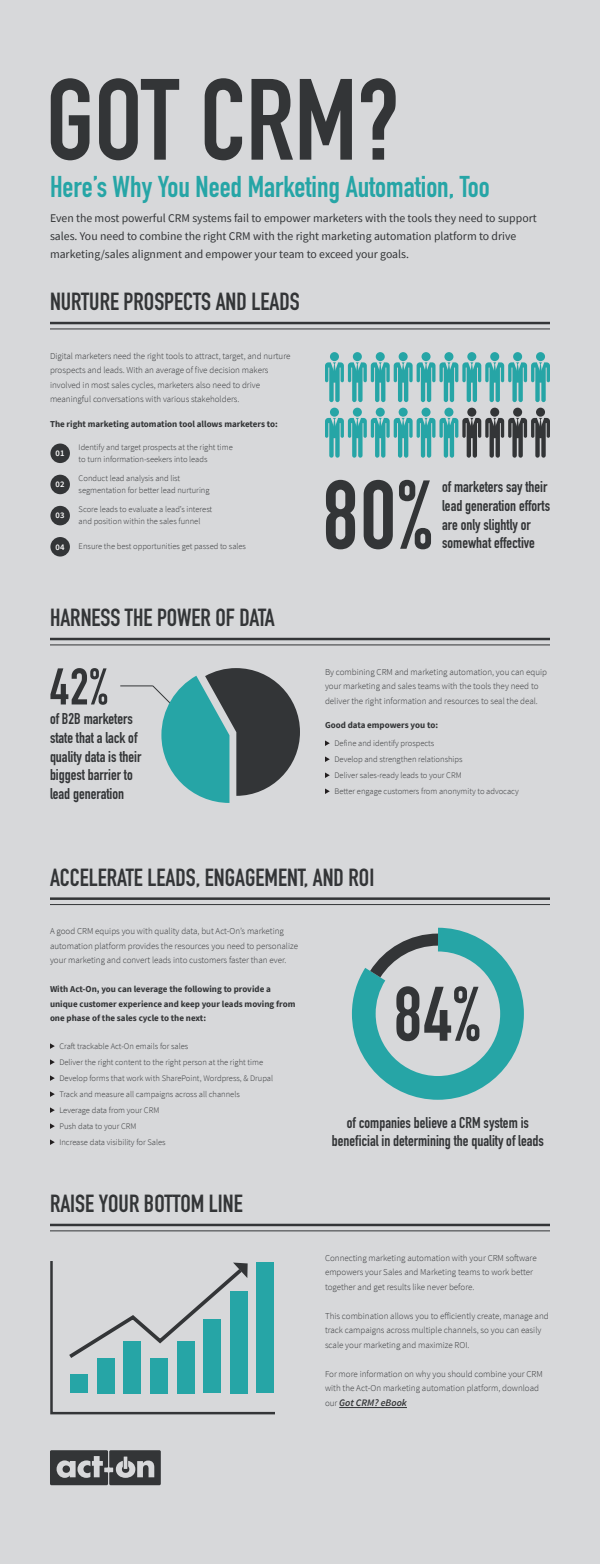
<style>
.page{position:relative;width:600px;height:1564px;background:#d7d8da}
.page>*{position:absolute;margin:0;border:0;box-sizing:border-box;transform-origin:0 0}
.t1{font:700 96px "DIN Condensed";color:#333537}
.t2{font:700 50.7px "DIN Condensed";color:#333537}
.t3{font:700 29.65px "DIN Condensed";color:#26a5a6}
.t4{font:700 24.4px "DIN Condensed";color:#333537}
.t5{font:700 15.4px/18.7px "DIN Condensed";color:#333537}
.t6{font:11.75px/18px "Source Sans Pro";color:#333537}
.t7{font:italic 600 10px "Source Sans Pro";color:#333537}
.t8{font:300 9px/14.5px "Source Sans Pro";color:#333537}
.t9{font:700 9px/14.5px "Source Sans Pro";color:#333537}
.t10{font:600 8.6px "Source Sans Pro";letter-spacing:.02em;color:#fff}
.t11{font:300 8.5px/16px "Source Sans Pro";color:#333537}
.s1{font-weight:300;font-style:normal;font-size:9px}
</style>
<div class="page">
<svg style="left:51px;top:78px;width:39px;height:82px"></svg>
<svg style="left:99px;top:78px;width:80px;height:82px"></svg>
<svg style="left:205px;top:78px;width:37px;height:82px"></svg>
<svg style="left:252px;top:79px;width:41px;height:81px"></svg>
<svg style="left:300px;top:79px;width:52px;height:81px"></svg>
<svg style="left:361px;top:78px;width:35px;height:82px"></svg>
<hr style="left:50px;top:322px;width:500px;height:2px;background:#333537">
<hr style="left:50px;top:328px;width:500px;height:1px;background:#333537">
<div style="left:399px;top:352px;width:9px;height:9px;background:#26a5a6;border-radius:50%"></div>
<div style="left:422px;top:352px;width:9px;height:9px;background:#26a5a6;border-radius:50%"></div>
<div style="left:444px;top:352px;width:9px;height:9px;background:#26a5a6;border-radius:50%"></div>
<div style="left:467px;top:352px;width:9px;height:9px;background:#26a5a6;border-radius:50%"></div>
<div style="left:490px;top:352px;width:9px;height:9px;background:#26a5a6;border-radius:50%"></div>
<div style="left:399px;top:408px;width:9px;height:9px;background:#26a5a6;border-radius:50%"></div>
<div style="left:422px;top:408px;width:9px;height:9px;background:#26a5a6;border-radius:50%"></div>
<div style="left:444px;top:408px;width:9px;height:9px;background:#26a5a6;border-radius:50%"></div>
<div style="left:467px;top:408px;width:9px;height:9px;background:#333537;border-radius:50%"></div>
<div style="left:490px;top:408px;width:9px;height:9px;background:#333537;border-radius:50%"></div>
<div style="left:353px;top:352px;width:9px;height:9px;background:#26a5a6;border-radius:50%"></div>
<div style="left:376px;top:352px;width:9px;height:9px;background:#26a5a6;border-radius:50%"></div>
<div style="left:353px;top:408px;width:9px;height:9px;background:#26a5a6;border-radius:50%"></div>
<div style="left:376px;top:408px;width:9px;height:9px;background:#26a5a6;border-radius:50%"></div>
<div style="left:330px;top:352px;width:9px;height:9px;background:#26a5a6;border-radius:50%"></div>
<div style="left:330px;top:408px;width:9px;height:9px;background:#26a5a6;border-radius:50%"></div>
<div style="left:513px;top:352px;width:9px;height:9px;background:#26a5a6;border-radius:50%"></div>
<div style="left:536px;top:352px;width:9px;height:9px;background:#26a5a6;border-radius:50%"></div>
<svg style="left:325px;top:362px;width:225px;height:40px"></svg>
<div style="left:513px;top:408px;width:9px;height:9px;background:#333537;border-radius:50%"></div>
<div style="left:536px;top:408px;width:9px;height:9px;background:#333537;border-radius:50%"></div>
<svg style="left:325px;top:418px;width:225px;height:40px"></svg>
<div style="left:50px;top:443px;width:20px;height:20px;background:#333537;border-radius:50%"></div>
<div style="left:50px;top:506px;width:20px;height:19px;background:#333537;border-radius:50%"></div>
<div style="left:50px;top:475px;width:20px;height:19px;background:#333537;border-radius:50%"></div>
<hr style="left:50px;top:638px;width:500px;height:2px;background:#333537">
<hr style="left:50px;top:644px;width:500px;height:1px;background:#333537">
<div style="left:50px;top:537px;width:20px;height:19px;background:#333537;border-radius:50%"></div>
<hr style="left:120px;top:685px;width:33px;height:1px;background:#333537">
<svg style="left:151px;top:668px;width:149px;height:135px"></svg>
<hr style="left:50px;top:897px;width:500px;height:3px;background:#333537">
<hr style="left:50px;top:904px;width:500px;height:1px;background:#333537">
<hr style="left:50px;top:1223px;width:500px;height:3px;background:#333537">
<hr style="left:50px;top:1230px;width:500px;height:1px;background:#333537">
<svg style="left:352px;top:928px;width:172px;height:172px"></svg>
<svg style="left:50px;top:1450px;width:111px;height:35px"></svg>
<div style="left:63px;top:1465px;width:7px;height:7px;background:#333537;border-radius:50%"></div>
<svg style="left:50px;top:1261px;width:225px;height:154px"></svg>
<svg style="left:50px;top:1043px;width:5px;height:6px"></svg>
<svg style="left:50px;top:1139px;width:5px;height:6px"></svg>
<svg style="left:50px;top:1059px;width:5px;height:6px"></svg>
<svg style="left:50px;top:1075px;width:5px;height:6px"></svg>
<svg style="left:50px;top:1091px;width:5px;height:6px"></svg>
<svg style="left:50px;top:1107px;width:5px;height:6px"></svg>
<svg style="left:50px;top:1123px;width:5px;height:6px"></svg>
<svg style="left:325px;top:740px;width:5px;height:6px"></svg>
<svg style="left:325px;top:756px;width:5px;height:6px"></svg>
<svg style="left:325px;top:772px;width:5px;height:6px"></svg>
<svg style="left:325px;top:788px;width:5px;height:6px"></svg>
<hr style="left:339px;top:1407px;width:68px;height:1px;background:#333537">
<h3 class="t3" style="left:50px;top:167px;width:441px">Here’s Why You Need Marketing Automation, Too</h3>
<p class="t6" style="left:50px;top:209px;width:488px">Even the most powerful CRM systems fail to empower marketers with the tools they need to support sales. You need to combine the right CRM with the right marketing automation platform to drive marketing/sales alignment and empower your team to exceed your goals.</p>
<h3 class="t4" style="left:50px;top:285px;width:251px">NURTURE PROSPECTS AND LEADS</h3>
<p class="t8" style="left:50px;top:348px;width:242px">Digital marketers need the right tools to attract, target, and nurture prospects and leads. With an average of five decision makers involved in most sales cycles, marketers also need to drive meaningful conversations with various stakeholders.</p>
<p class="t9" style="left:50px;top:416px;width:229px">The right marketing automation tool allows marketers to:</p>
<p class="t11" style="left:79px;top:441px;width:156px;line-height:12px">Identify and target prospects at the right time to turn information-seekers into leads</p>
<p class="t10" style="left:56px;top:447px;width:11px">01</p>
<p class="t10" style="left:56px;top:479px;width:11px">02</p>
<p class="t10" style="left:56px;top:510px;width:11px">03</p>
<p class="t11" style="left:79px;top:472px;width:132px;line-height:12px">Conduct lead analysis and list segmentation for better lead nurturing</p>
<p class="t11" style="left:79px;top:503px;width:135px;line-height:12px">Score leads to evaluate a lead’s interest and position within the sales funnel</p>
<p class="t10" style="left:56px;top:541px;width:11px">04</p>
<p class="t11" style="left:79px;top:538px;width:169px">Ensure the best opportunities get passed to sales</p>
<h3 class="t4" style="left:50px;top:601px;width:226px">HARNESS THE POWER OF DATA</h3>
<h2 class="t2" style="left:50px;top:652px;width:59px">42%</h2>
<h3 class="t5" style="left:50px;top:709px;width:93px">of B2B marketers state that a lack of quality data is their biggest barrier to lead generation</h3>
<h1 class="t1" style="left:323px;top:450px;width:111px">80%</h1>
<h3 class="t5" style="left:442px;top:477px;width:110px">of marketers say their lead generation efforts are only slightly or somewhat effective</h3>
<p class="t8" style="left:325px;top:664px;width:224px">By combining CRM and marketing automation, you can equip your marketing and sales teams with the tools they need to deliver the right information and resources to seal the deal.</p>
<p class="t9" style="left:325px;top:718px;width:115px">Good data empowers you to:</p>
<p class="t11" style="left:334px;top:735px;width:186px">Define and identify prospects<br>Develop and strengthen relationships<br>Deliver sales-ready leads to your CRM<br>Better engage customers from anonymity to advocacy</p>
<h3 class="t4" style="left:50px;top:861px;width:326px">ACCELERATE LEADS, ENGAGEMENT, AND ROI</h3>
<p class="t8" style="left:50px;top:924px;width:250px">A good CRM equips you with quality data, but Act-On’s marketing automation platform provides the resources you need to personalize your marketing and convert leads into customers faster than ever.</p>
<p class="t9" style="left:50px;top:982px;width:247px">With Act-On, you can leverage the following to provide a unique customer experience and keep your leads moving from one phase of the sales cycle to the next:</p>
<p class="t11" style="left:59px;top:1038px;width:215px">Craft trackable Act-On emails for sales<br>Deliver the right content to the right person at the right time Develop forms that work with SharePoint, Wordpress, &amp; Drupal Track and measure all campaigns across all channels<br>Leverage data from your CRM<br>Push data to your CRM<br>Increase data visibility for Sales</p>
<h3 class="t4" style="left:50px;top:1187px;width:194px">RAISE YOUR BOTTOM LINE</h3>
<h3 class="t5" style="left:332px;top:1112px;width:214px;text-align:center">of companies believe a CRM system is beneficial in determining the quality of leads</h3>
<p class="t8" style="left:325px;top:1250px;width:213px">Connecting marketing automation with your CRM software empowers your Sales and Marketing teams to work better together and get results like never before.</p>
<p class="t8" style="left:325px;top:1308px;width:225px">This combination allows you to efficiently create, manage and track campaigns across multiple channels, so you can easily scale your marketing and maximize ROI.</p>
<p class="t8" style="left:325px;top:1366px;width:219px;line-height:14px">For more information on why you should combine your CRM with the Act-On marketing automation platform, download</p>
<p class="t7" style="left:325px;top:1395px;width:83px"><span class="s1">our</span> Got CRM? eBook</p>
</div>
